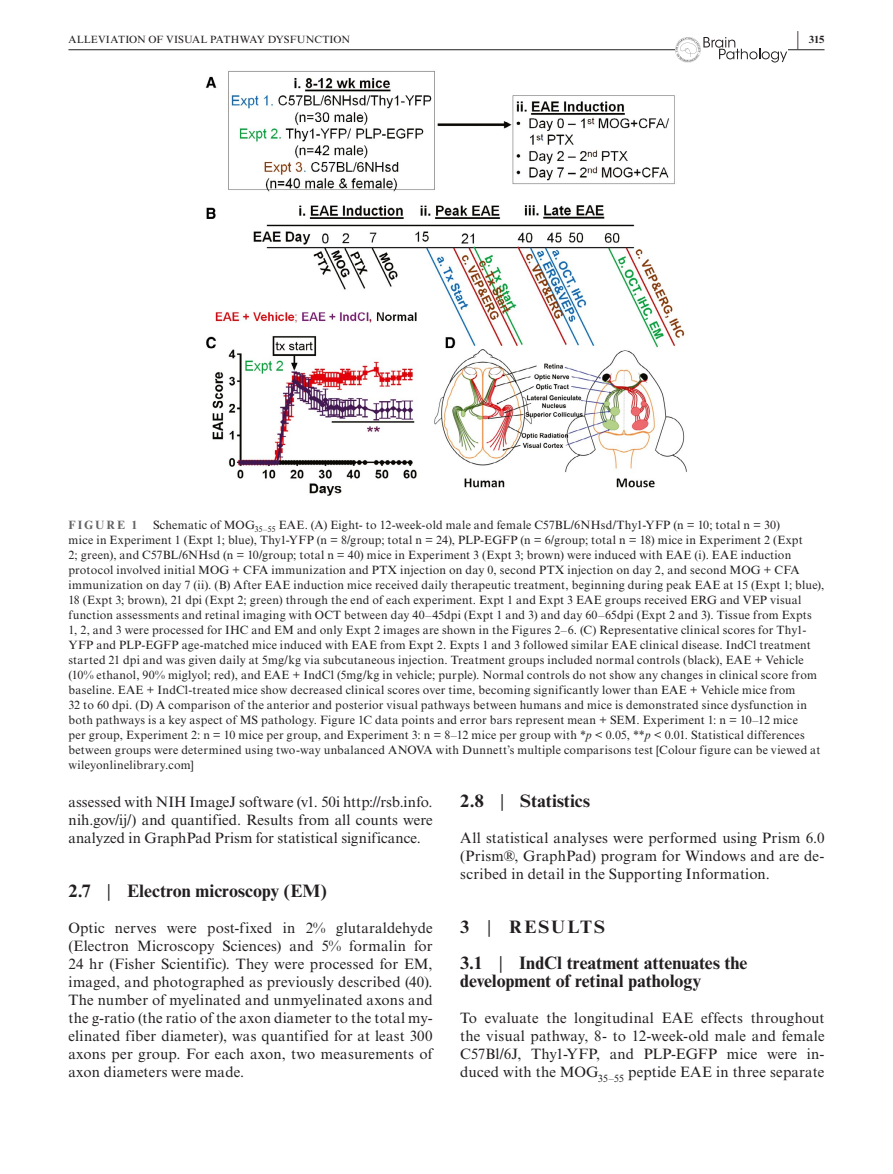
<style>
.page{position:relative;width:893px;height:1174px;background:#fff}
.page>*{position:absolute;margin:0;border:0;box-sizing:border-box;transform-origin:0 0}
.t1{font:700 18px/36px "Times New Roman MT Std";color:#231f20}
.t2{font:15px/18px "Times New Roman MT Std";letter-spacing:.01em;color:#231f20;text-align:justify}
.t3{font:12px/15px "Times New Roman MT Std";letter-spacing:.02em;color:#231f20}
.t4{font:700 12px "Times New Roman MT Std";letter-spacing:.175em;color:#636366}
.t5{font:10.5px "Times New Roman MT Std";color:#231f20}
.t6{font:700 10.5px "Times New Roman MT Std";color:#231f20}
.s1{font-size:20.25px}
.s2{font-style:italic}
.s3{font-weight:400}
</style>
<div class="page">
<hr style="left:68px;top:49px;width:756px;height:1px;background:#231f20">
<svg style="left:675px;top:37px;width:112px;height:25px"></svg>
<img style="left:205px;top:71px;width:482px;height:425px">
<p class="t5" style="left:68px;top:33px;width:283px">ALLEVIATION OF VISUAL PATHWAY DYSFUNCTION</p>
<p class="t6" style="left:797px;top:33px;width:29px"><span class="s1">|</span> 315</p>
<p class="t3" style="left:68px;top:517px;width:757px;text-indent:85px">Schematic of MOG<sub>35–55</sub> EAE. (A) Eight- to 12-week-old male and female C57BL/6NHsd/Thy1-YFP (n = 10; total n = 30)<br>mice in Experiment 1 (Expt 1; blue), Thy1-YFP (n = 8/group; total n = 24), PLP-EGFP (n = 6/group; total n = 18) mice in Experiment 2 (Expt<br>2; green), and C57BL/6NHsd (n = 10/group; total n = 40) mice in Experiment 3 (Expt 3; brown) were induced with EAE (i). EAE induction protocol involved initial MOG + CFA immunization and PTX injection on day 0, second PTX injection on day 2, and second MOG + CFA immunization on day 7 (ii). (B) After EAE induction mice received daily therapeutic treatment, beginning during peak EAE at 15 (Expt 1; blue), 18 (Expt 3; brown), 21 dpi (Expt 2; green) through the end of each experiment. Expt 1 and Expt 3 EAE groups received ERG and VEP visual function assessments and retinal imaging with OCT between day 40–45dpi (Expt 1 and 3) and day 60–65dpi (Expt 2 and 3). Tissue from Expts<br>1, 2, and 3 were processed for IHC and EM and only Expt 2 images are shown in the Figures 2–6. (C) Representative clinical scores for Thy1- YFP and PLP-EGFP age-matched mice induced with EAE from Expt 2. Expts 1 and 3 followed similar EAE clinical disease. IndCl treatment started 21 dpi and was given daily at 5mg/kg via subcutaneous injection. Treatment groups included normal controls (black), EAE + Vehicle (10% ethanol, 90% miglyol; red), and EAE + IndCl (5mg/kg in vehicle; purple). Normal controls do not show any changes in clinical score from baseline. EAE + IndCl-treated mice show decreased clinical scores over time, becoming significantly lower than EAE + Vehicle mice from<br>32 to 60 dpi. (D) A comparison of the anterior and posterior visual pathways between humans and mice is demonstrated since dysfunction in both pathways is a key aspect of MS pathology. Figure 1C data points and error bars represent mean + SEM. Experiment 1: n = 10–12 mice<br>per group, Experiment 2: n = 10 mice per group, and Experiment 3: n = 8–12 mice per group with *<span class="s2">p</span> &lt; 0.05, **<span class="s2">p</span> &lt; 0.01. Statistical differences between groups were determined using two-way unbalanced ANOVA with Dunnett’s multiple comparisons test [Colour figure can be viewed at wileyonlinelibrary.com]</p>
<p class="t4" style="left:68px;top:517px;width:71px">FIGURE 1</p>
<p class="t2" style="left:68px;top:793px;width:366px">assessed with NIH ImageJ software (v1. 50i http://rsb.info. nih.gov/ij/) and quantified. Results from all counts were analyzed in GraphPad Prism for statistical significance.</p>
<h1 class="t1" style="left:68px;top:873px;width:260px">2.7 <span class="s3">|</span> Electron microscopy (EM)</h1>
<p class="t2" style="left:68px;top:919px;width:366px">Optic nerves were post-fixed in 2% glutaraldehyde (Electron Microscopy Sciences) and 5% formalin for 24 hr (Fisher Scientific). They were processed for EM, imaged, and photographed as previously described (40).<br>The number of myelinated and unmyelinated axons and the g-ratio (the ratio of the axon diameter to the total my&shy;elinated fiber diameter), was quantified for at least 300 axons per group. For each axon, two measurements of axon diameters were made.</p>
<h1 class="t1" style="left:460px;top:783px;width:131px">2.8 <span class="s3">|</span> Statistics</h1>
<p class="t2" style="left:460px;top:829px;width:366px">All statistical analyses were performed using Prism 6.0 (Prism®, GraphPad) program for Windows and are de&shy;scribed in detail in the Supporting Information.</p>
<h1 class="t1" style="left:460px;top:909px;width:289px">3 <span class="s3">|</span> RESULTS<br>3.1 <span class="s3">|</span> IndCl treatment attenuates the</h1>
<h1 class="t1" style="left:460px;top:963px;width:243px">development of retinal pathology</h1>
<p class="t2" style="left:460px;top:1009px;width:366px">To evaluate the longitudinal EAE effects throughout the visual pathway, 8- to 12-week-old male and female C57Bl/6J, Thy1-YFP, and PLP-EGFP mice were in&shy;duced with the MOG<sub>35–55</sub> peptide EAE in three separate</p>
</div>
